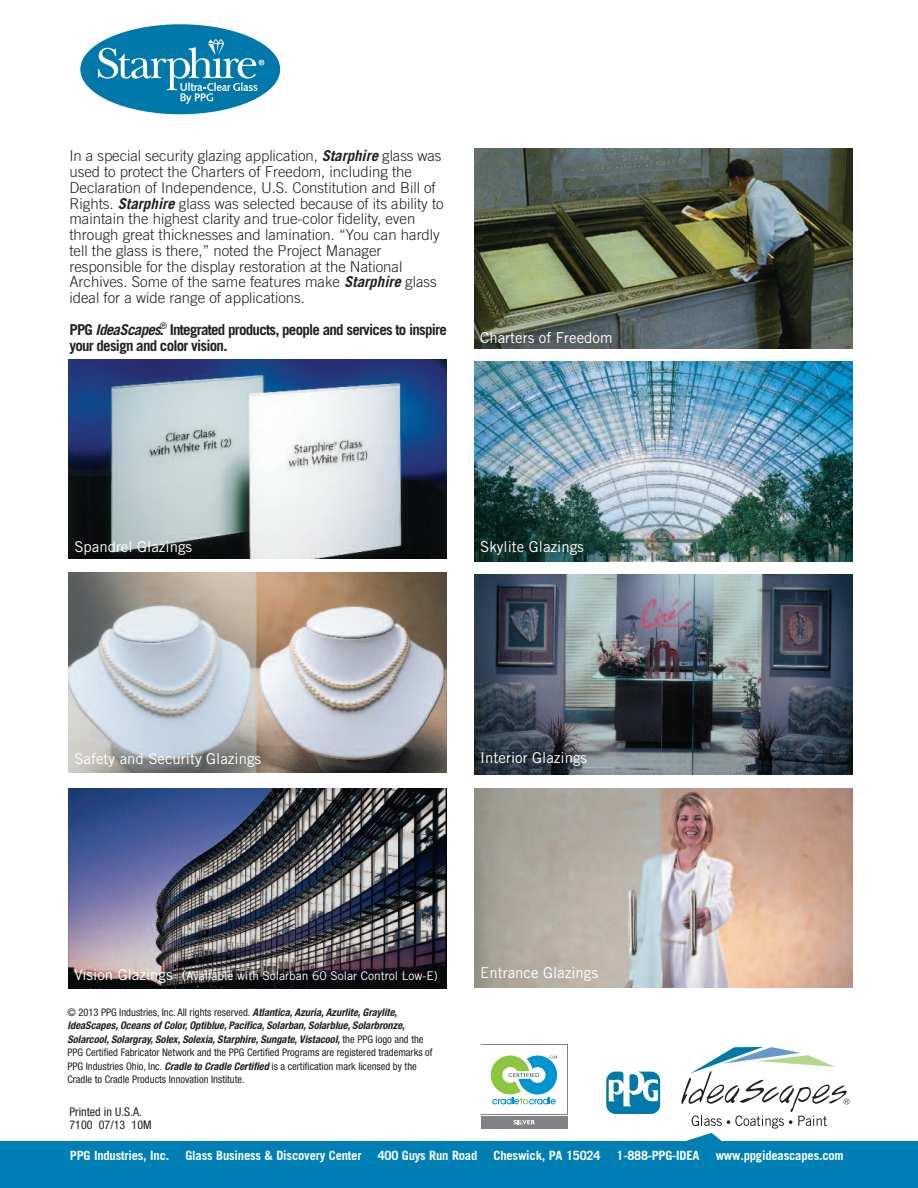
<style>
.page{position:relative;width:918px;height:1188px;background:#fff}
.page>*{position:absolute;margin:0;border:0;box-sizing:border-box;transform-origin:0 0}
.t1{font:300 15px/15.8px "Trade Gothic";color:#231f20}
.t2{font:15px "Trade Gothic";color:#fff}
.t3{font:700 15px/16.5px "Trade Gothic";letter-spacing:-.05em;color:#231f20}
.t4{font:700 12.75px "Trade Gothic";letter-spacing:-.015em;color:#fff}
.t5{font:12px "Trade Gothic";color:#fff}
.t6{font:condensed 12px/13.5px "Helvetica Neue LT Std";color:#231f20}
.t7{font:condensed 10.5px/13.5px "Helvetica Neue LT Std";color:#231f20}
.s1{font-weight:700;font-style:italic}
.s2{font-style:italic}
.s3{font-size:15px}
.s4{font-size:13.5px}
</style>
<div class="page">
<div style="left:0;top:1142px;width:918px;height:46px;background:#007fb4"></div>
<div style="left:481px;top:1116px;width:87px;height:13px;background:#808285"></div>
<svg style="left:481px;top:1044px;width:87px;height:71px"></svg>
<div style="left:482px;top:1045px;width:85px;height:69px;background:#fff"></div>
<svg style="left:514px;top:1120px;width:21px;height:4px"></svg>
<svg style="left:491px;top:1055px;width:66px;height:49px"></svg>
<img style="left:68px;top:573px;width:379px;height:200px">
<img style="left:68px;top:359px;width:379px;height:200px">
<img style="left:68px;top:789px;width:379px;height:199px">
<img style="left:474px;top:574px;width:378px;height:200px">
<img style="left:474px;top:362px;width:379px;height:199px">
<img style="left:474px;top:149px;width:379px;height:200px">
<img style="left:474px;top:788px;width:379px;height:200px">
<svg style="left:606px;top:1072px;width:54px;height:42px"></svg>
<svg style="left:681px;top:1047px;width:168px;height:95px"></svg>
<div style="left:80px;top:24px;width:200px;height:90px;background:#0078aa;border-radius:50%"></div>
<svg style="left:98px;top:39px;width:166px;height:65px"></svg>
<p class="t1" style="left:70px;top:149px;width:376px">In a special security glazing application, <span class="s1">Starphire</span> glass was used to protect the Charters of Freedom, including the Declaration of Independence, U.S. Constitution and Bill of Rights. <span class="s1">Starphire</span> glass was selected because of its ability to maintain the highest clarity and true-color fidelity, even through great thicknesses and lamination. “You can hardly tell the glass is there,” noted the Project Manager responsible for the display restoration at the National Archives. Some of the same features make <span class="s1">Starphire</span> glass ideal for a wide range of applications.</p>
<p class="t3" style="left:70px;top:322px;width:379px">PPG <span class="s2">IdeaScapes.</span><sup>®</sup> Integrated products, people and services to inspire your design and color vision.</p>
<p class="t2" style="left:480px;top:332px;width:134px">Charters of Freedom</p>
<p class="t2" style="left:74px;top:541px;width:119px">Spandrel Glazings</p>
<p class="t2" style="left:480px;top:541px;width:105px">Skylite Glazings</p>
<p class="t2" style="left:74px;top:753px;width:188px">Safety and Security Glazings</p>
<p class="t2" style="left:480px;top:752px;width:108px">Interior Glazings</p>
<p class="t5" style="left:74px;top:971px;width:365px"><span class="s3">Vision Glazings</span> <span class="s4">(</span>Available with Solarban 60 Solar Control Low-E)</p>
<p class="t7" style="left:67px;top:1006px;width:367px">© 2013 PPG Industries, Inc. All rights reserved. <span class="s1">Atlantica, Azuria, Azurlite, Graylite, IdeaScapes, Oceans of Color, Optiblue, Pacifica, Solarban, Solarblue, Solarbronze, Solarcool, Solargray, Solex, Solexia, Starphire, Sungate, Vistacool,</span> the PPG logo and the PPG Certified Fabricator Network and the PPG Certified Programs are registered trademarks of PPG Industries Ohio, Inc. <span class="s1">Cradle to Cradle Certified</span> is a certification mark licensed by the Cradle to Cradle Products Innovation Institute.</p>
<p class="t6" style="left:70px;top:1106px;width:84px">Printed in U.S.A.<br>7100 07/13 10M</p>
<p class="t2" style="left:480px;top:967px;width:119px">Entrance Glazings</p>
<p class="t4" style="left:70px;top:1151px;width:101px">PPG Industries, Inc.</p>
<p class="t4" style="left:185px;top:1151px;width:178px">Glass Business &amp; Discovery Center</p>
<p class="t4" style="left:378px;top:1151px;width:101px">400 Guys Run Road</p>
<p class="t4" style="left:494px;top:1151px;width:108px">Cheswick, PA 15024</p>
<p class="t4" style="left:617px;top:1151px;width:84px">1-888-PPG-IDEA</p>
<p class="t4" style="left:716px;top:1151px;width:130px">www.ppgideascapes.com</p>
</div>
